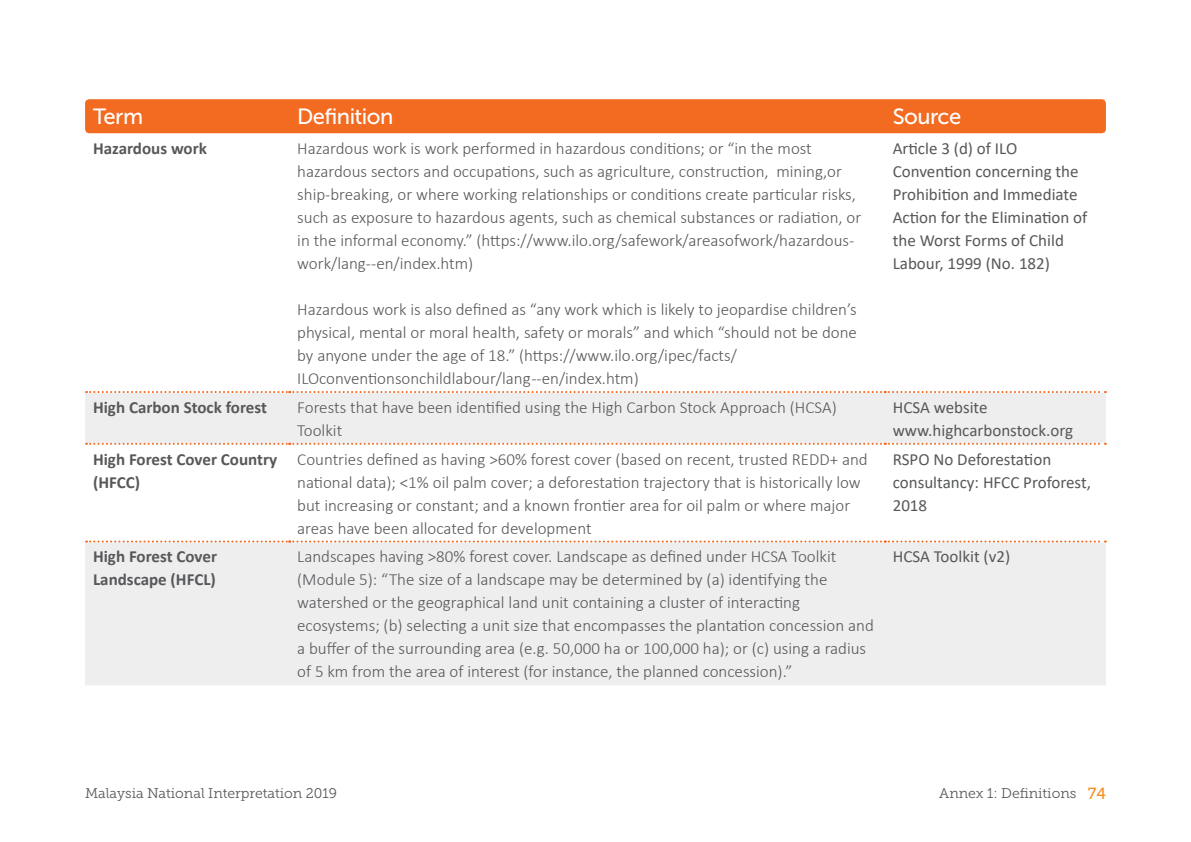
<style>
.page{position:relative;width:1191px;height:842px;background:#fff}
.page>*{position:absolute;margin:0;border:0;box-sizing:border-box;transform-origin:0 0}
.body_text{font:22px "Museo Sans 500";letter-spacing:-.025em;color:#fff}
.body_text-2{font:300 17px/23px "Calibri";color:#57585a}
.body_text-3{font:17px/23px "Calibri";color:#57585a}
.body_text-4{font:700 17px/23px "Calibri";color:#57585a}
.t1{font:14px "Museo Slab 300";color:#57585a}
.s1{font-family:"Museo Slab 500";font-size:16px;color:#f68e1e}
</style>
<div class="page">
<div style="left:85px;top:99px;width:1021px;height:34px;background:#f36a21;border-radius:4px"></div>
<svg style="left:85px;top:392px;width:1021px;height:293px;fill:#eeeeef"></svg>
<svg style="left:86px;top:443px;width:1020px;height:2px"></svg>
<svg style="left:86px;top:391px;width:1020px;height:2px"></svg>
<svg style="left:86px;top:540px;width:1020px;height:2px"></svg>
<p class="body_text" style="left:93px;top:104px;width:52px">Term</p>
<p class="body_text" style="left:297px;top:104px;width:98px">Definition</p>
<p class="body_text" style="left:892px;top:104px;width:70px">Source</p>
<p class="body_text-4" style="left:93px;top:137px;width:115px">Hazardous work</p>
<p class="body_text-2" style="left:297px;top:137px;width:565px">Hazardous work is work performed in hazardous conditions; or “in the most hazardous sectors and occupations, such as agriculture, construction, mining,or ship-breaking, or where working relationships or conditions create particular risks, such as exposure to hazardous agents, such as chemical substances or radiation, or in the informal economy.” (https://www.ilo.org/safework/areasofwork/hazardous&shy;work/lang--en/index.htm)</p>
<p class="body_text-2" style="left:297px;top:298px;width:561px">Hazardous work is also defined as “any work which is likely to jeopardise children’s physical, mental or moral health, safety or morals” and which “should not be done by anyone under the age of 18.” (https://www.ilo.org/ipec/facts/ ILOconventionsonchildlabour/lang --en/index.htm)</p>
<p class="body_text-3" style="left:892px;top:136px;width:196px">Article 3 (d) of ILO<br>Convention concerning the<br>Prohibition and Immediate<br>Action for the Elimination of the Worst Forms of Child<br>Labour, 1999 (No. 182)</p>
<p class="body_text-4" style="left:93px;top:395px;width:175px">High Carbon Stock forest</p>
<p class="body_text-2" style="left:297px;top:395px;width:541px">Forests that have been identified using the High Carbon Stock Approach (HCSA)<br>Toolkit</p>
<p class="body_text-3" style="left:892px;top:395px;width:182px">HCSA website www.highcarbonstock.org</p>
<p class="body_text-4" style="left:93px;top:447px;width:186px">High Forest Cover Country (HFCC)</p>
<p class="body_text-2" style="left:297px;top:447px;width:572px">Countries defined as having &gt;60% forest cover (based on recent, trusted REDD+ and national data); &lt;1% oil palm cover; a deforestation trajectory that is historically low but increasing or constant; and a known frontier area for oil palm or where major areas have been allocated for development</p>
<p class="body_text-3" style="left:892px;top:447px;width:200px">RSPO No Deforestation consultancy: HFCC Proforest,<br>2018</p>
<p class="body_text-4" style="left:93px;top:545px;width:125px">High Forest Cover<br>Landscape (HFCL)</p>
<p class="body_text-2" style="left:297px;top:545px;width:578px">Landscapes having &gt;80% forest cover. Landscape as defined under HCSA Toolkit (Module 5): “The size of a landscape may be determined by (a) identifying the watershed or the geographical land unit containing a cluster of interacting ecosystems; (b) selecting a unit size that encompasses the plantation concession and a buffer of the surrounding area (e.g. 50,000 ha or 100,000 ha); or (c) using a radius of 5 km from the area of interest (for instance, the planned concession).”</p>
<p class="body_text-3" style="left:892px;top:545px;width:119px">HCSA Toolkit (v2)</p>
<p class="t1" style="left:85px;top:785px;width:254px">Malaysia National Interpretation 2019</p>
<p class="t1" style="left:939px;top:785px;width:168px">Annex 1: Definitions <span class="s1">74</span></p>
</div>
